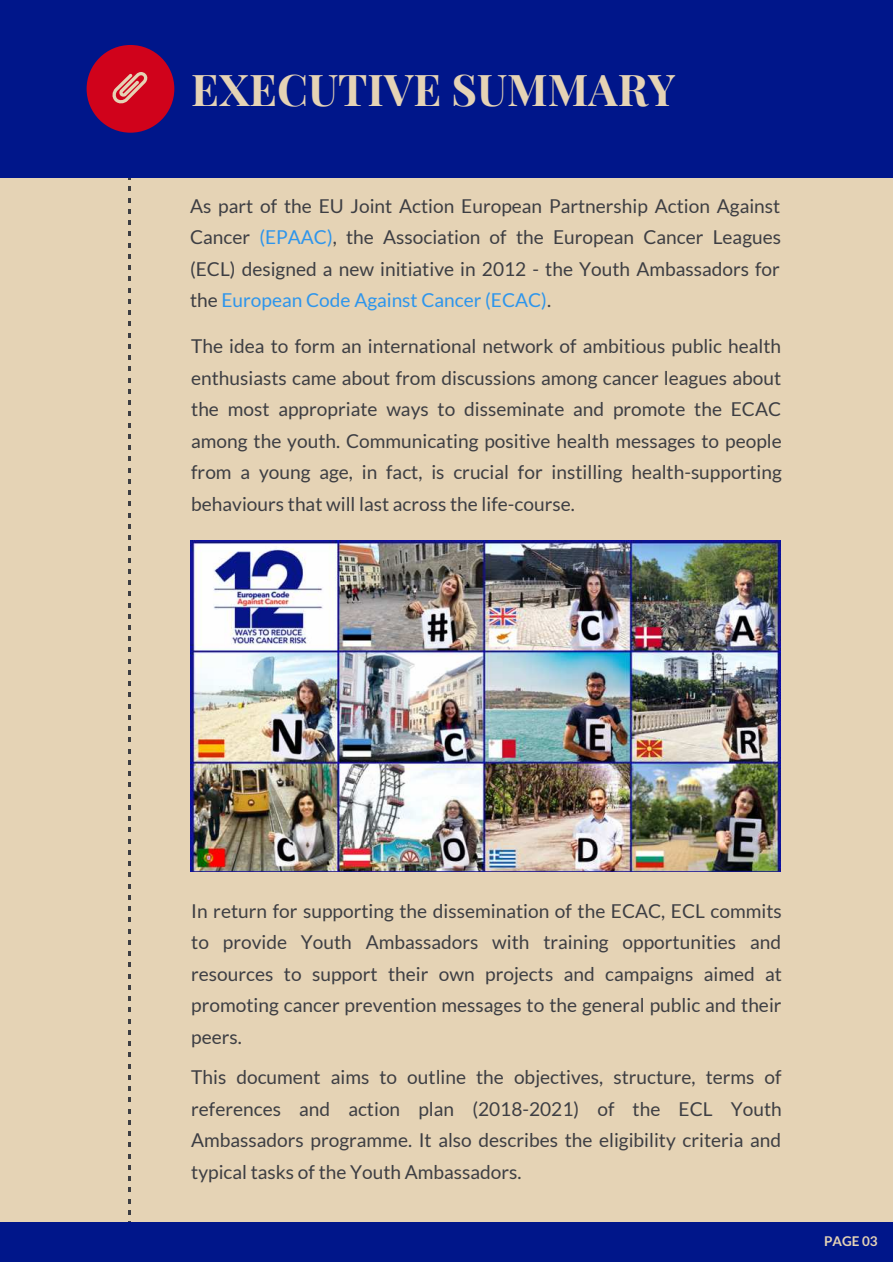
<style>
.page{position:relative;width:893px;height:1262px;background:#fff}
.page>*{position:absolute;margin:0;border:0;box-sizing:border-box;transform-origin:0 0}
.t1{font:700 43.8px "Playfair Display";color:#e5d3b5}
.t2{font:19.05px/31.5px "Lato";color:#3d3e43;text-align:justify}
.t3{font:700 13.5px "Lato";color:#e5d3b5}
.s1{color:#2d95ec}
</style>
<div class="page">
<div style="left:0;top:0;width:892px;height:1261px;background:#e5d3b5"></div>
<div style="left:0;top:0;width:892px;height:178px;background:#00168a"></div>
<div style="left:0;top:1222px;width:892px;height:39px;background:#00168a"></div>
<div style="left:87px;top:45px;width:87px;height:88px;background:#d0021b;border-radius:50%"></div>
<svg style="left:112px;top:72px;width:35px;height:31px"></svg>
<img style="left:190px;top:541px;width:590px;height:330px">
<h1 class="t1" style="left:191px;top:55px;width:486px">EXECUTIVE SUMMARY</h1>
<p class="t2" style="left:190px;top:190px;width:592px">As part of the EU Joint Action European Partnership Action Against Cancer <span class="s1">(EPAAC)</span>, the Association of the European Cancer Leagues (ECL) designed a new initiative in 2012 - the Youth Ambassadors for the <span class="s1">European Code Against Cancer (ECAC)</span>.</p>
<p class="t2" style="left:191px;top:330px;width:592px">The idea to form an international network of ambitious public health enthusiasts came about from discussions among cancer leagues about the most appropriate ways to disseminate and promote the ECAC among the youth. Communicating positive health messages to people from a young age, in fact, is crucial for instilling health-supporting behaviours that will last across the life-course.</p>
<p class="t2" style="left:191px;top:894px;width:592px">In return for supporting the dissemination of the ECAC, ECL commits to provide Youth Ambassadors with training opportunities and resources to support their own projects and campaigns aimed at promoting cancer prevention messages to the general public and their peers.</p>
<p class="t2" style="left:191px;top:1061px;width:592px">This document aims to outline the objectives, structure, terms of references and action plan (2018-2021) of the ECL Youth Ambassadors programme. It also describes the eligibility criteria and typical tasks of the Youth Ambassadors.</p>
<p class="t3" style="left:823px;top:1233px;width:55px">PAGE 03</p>
</div>
